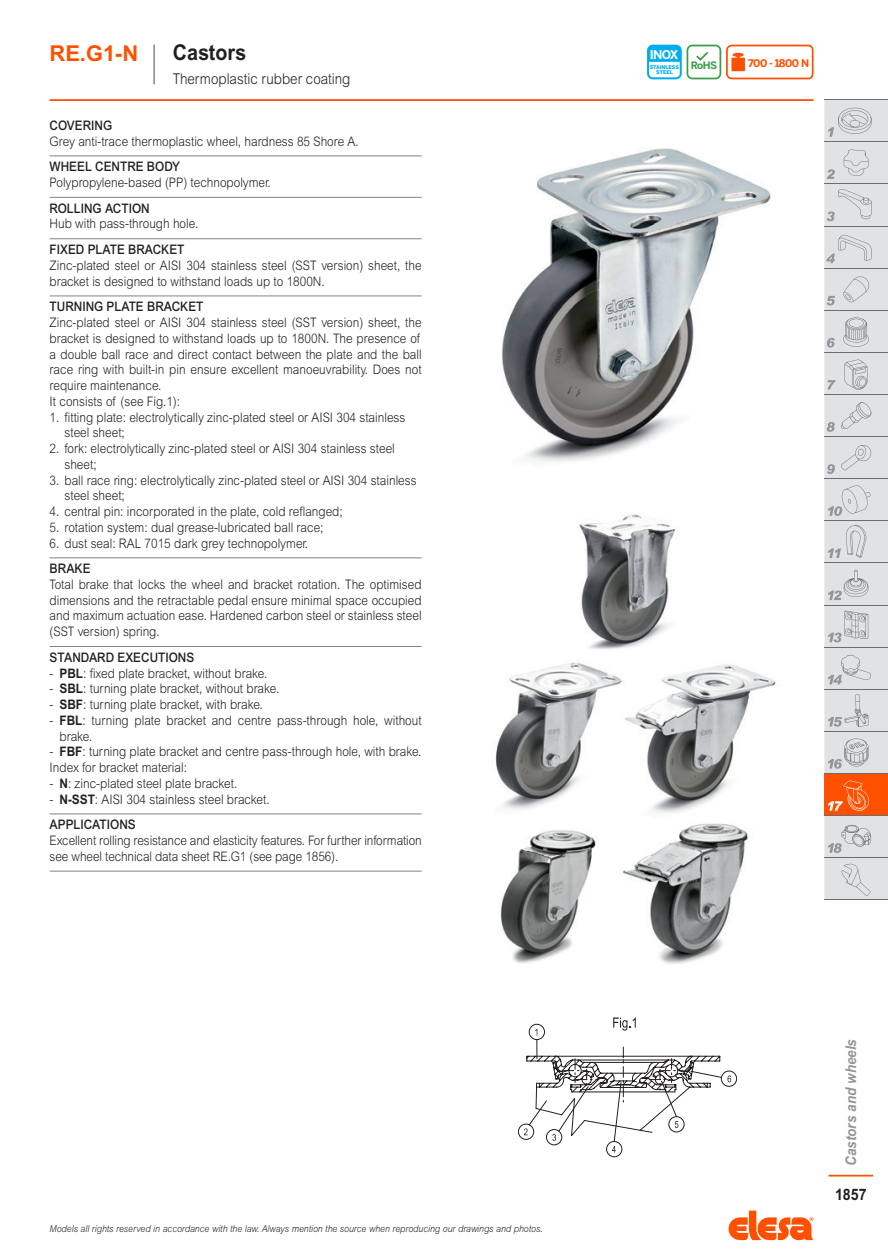
<style>
.page{position:relative;width:888px;height:1260px;background:#fff}
.page>*{position:absolute;margin:0;border:0;box-sizing:border-box;transform-origin:0 0}
.series{font:700 21.88px "Arial MT Std";color:#ff5000}
.subtitle_1L{font:700 21.88px "Arial MT Std";color:#231f20;scale:.9 1}
.t1{font:700 15.75px "Arial MT Std";color:#231f20;scale:.9 1}
.subtitle_2L{font:300 14.88px "Arial MT Std";color:#231f20;scale:.9 1}
.t2{font:italic 700 14.88px "Arial MT Std";color:#939598;scale:.9 1}
.description{font:300 13.12px/15.8px "Arial MT Std";color:#231f20;scale:.9 1}
.descriptionlast{font:300 13.12px/15.8px "Arial MT Std";letter-spacing:-.01em;color:#231f20;scale:.9 1}
.titlefirst{font:500 13.12px "Arial MT Std";color:#231f20;scale:.9 1}
.t3{font:700 12.08px "Benton Sans";color:#fff}
.t4{font:700 10.5px "Benton Sans";letter-spacing:-.05em;color:#ff5000}
.t5{font:700 10.15px "Benton Sans";color:#399f47}
.t6{font:italic 300 9.62px "Arial MT Std";color:#231f20;scale:.9 1}
.t7{font:900 5.08px/4.9px "Benton Sans";letter-spacing:-.005em;color:#00aeef;text-align:center}
.s1{font-weight:700}
</style>
<div class="page">
<svg style="left:728px;top:1211px;width:86px;height:29px"></svg>
<hr style="left:828px;top:1175px;width:45px;height:2px;background:#ff5000">
<hr style="left:50px;top:99px;width:764px;height:2px;background:#ff5000">
<div style="left:824px;top:100px;width:64px;height:800px;background:#e1e2e4"></div>
<div style="left:824px;top:774px;width:64px;height:42px;background:#ff5000"></div>
<hr style="left:824px;top:99px;width:64px;height:1px;background:#6c6d70">
<hr style="left:824px;top:141px;width:64px;height:1px;background:#6c6d70">
<hr style="left:824px;top:183px;width:64px;height:1px;background:#6c6d70">
<hr style="left:824px;top:226px;width:64px;height:1px;background:#6c6d70">
<hr style="left:824px;top:268px;width:64px;height:1px;background:#6c6d70">
<hr style="left:824px;top:310px;width:64px;height:1px;background:#6c6d70">
<hr style="left:824px;top:352px;width:64px;height:1px;background:#6c6d70">
<hr style="left:824px;top:394px;width:64px;height:1px;background:#6c6d70">
<hr style="left:824px;top:436px;width:64px;height:1px;background:#6c6d70">
<hr style="left:824px;top:478px;width:64px;height:1px;background:#6c6d70">
<hr style="left:824px;top:520px;width:64px;height:1px;background:#6c6d70">
<hr style="left:824px;top:563px;width:64px;height:1px;background:#6c6d70">
<hr style="left:824px;top:605px;width:64px;height:1px;background:#6c6d70">
<hr style="left:824px;top:647px;width:64px;height:1px;background:#6c6d70">
<hr style="left:824px;top:689px;width:64px;height:1px;background:#6c6d70">
<hr style="left:824px;top:731px;width:64px;height:1px;background:#6c6d70">
<hr style="left:824px;top:773px;width:64px;height:1px;background:#6c6d70">
<hr style="left:824px;top:815px;width:64px;height:1px;background:#6c6d70">
<hr style="left:824px;top:857px;width:64px;height:1px;background:#6c6d70">
<hr style="left:824px;top:900px;width:64px;height:1px;background:#6c6d70">
<svg style="left:827px;top:169px;width:8px;height:10px"></svg>
<svg style="left:827px;top:296px;width:8px;height:9px"></svg>
<svg style="left:827px;top:338px;width:8px;height:10px"></svg>
<svg style="left:827px;top:380px;width:9px;height:10px"></svg>
<svg style="left:827px;top:422px;width:8px;height:10px"></svg>
<svg style="left:827px;top:464px;width:8px;height:10px"></svg>
<svg style="left:843px;top:317px;width:26px;height:30px"></svg>
<svg style="left:844px;top:359px;width:24px;height:31px"></svg>
<svg style="left:841px;top:402px;width:30px;height:27px"></svg>
<svg style="left:841px;top:444px;width:30px;height:26px"></svg>
<svg style="left:828px;top:570px;width:40px;height:30px"></svg>
<svg style="left:828px;top:611px;width:40px;height:31px"></svg>
<svg style="left:828px;top:484px;width:43px;height:32px"></svg>
<svg style="left:828px;top:694px;width:40px;height:33px"></svg>
<svg style="left:828px;top:655px;width:43px;height:29px"></svg>
<svg style="left:828px;top:739px;width:40px;height:30px"></svg>
<svg style="left:828px;top:781px;width:41px;height:30px"></svg>
<svg style="left:844px;top:149px;width:24px;height:27px"></svg>
<svg style="left:827px;top:189px;width:45px;height:32px"></svg>
<svg style="left:826px;top:235px;width:46px;height:28px"></svg>
<svg style="left:828px;top:108px;width:44px;height:29px"></svg>
<svg style="left:843px;top:275px;width:26px;height:27px"></svg>
<svg style="left:828px;top:525px;width:39px;height:33px"></svg>
<svg style="left:828px;top:825px;width:43px;height:28px"></svg>
<svg style="left:839px;top:863px;width:32px;height:33px"></svg>
<hr style="left:153px;top:45px;width:2px;height:39px;background:#939598">
<svg style="left:647px;top:45px;width:167px;height:34px"></svg>
<hr style="left:50px;top:155px;width:372px;height:1px;background:#808285">
<hr style="left:50px;top:197px;width:372px;height:1px;background:#808285">
<hr style="left:50px;top:238px;width:372px;height:1px;background:#808285">
<hr style="left:50px;top:295px;width:372px;height:1px;background:#808285">
<hr style="left:50px;top:557px;width:372px;height:1px;background:#808285">
<hr style="left:50px;top:646px;width:372px;height:1px;background:#808285">
<hr style="left:50px;top:814px;width:372px;height:1px;background:#808285">
<hr style="left:50px;top:871px;width:372px;height:1px;background:#808285">
<img style="left:501px;top:148px;width:270px;height:315px">
<img style="left:495px;top:514px;width:281px;height:450px">
<div style="left:606px;top:1141px;width:16px;height:16px;border:1px solid #231f20;border-radius:50%"></div>
<svg style="left:518px;top:1018px;width:219px;height:135px"></svg>
<p class="series" style="left:50px;top:40px;width:90px">RE.G1-N</p>
<p class="subtitle_1L" style="left:173px;top:40px;width:83px">Castors</p>
<p class="subtitle_2L" style="left:173px;top:71px;width:199px">Thermoplastic rubber coating</p>
<p class="titlefirst" style="left:50px;top:118px;width:71px">COVERING</p>
<p class="description" style="left:50px;top:133px;width:345px">Grey anti-trace thermoplastic wheel, hardness 85 Shore A.</p>
<p class="titlefirst" style="left:50px;top:159px;width:146px">WHEEL CENTRE BODY</p>
<p class="description" style="left:50px;top:174px;width:247px">Polypropylene-based (PP) technopolymer.</p>
<p class="titlefirst" style="left:50px;top:200px;width:113px">ROLLING ACTION</p>
<p class="description" style="left:50px;top:216px;width:167px">Hub with pass-through hole.</p>
<p class="titlefirst" style="left:50px;top:242px;width:151px">FIXED PLATE BRACKET</p>
<p class="description" style="left:50px;top:257px;width:415px">Zinc-plated steel or AISI 304 stainless steel (SST version) sheet, the bracket is designed to withstand loads up to 1800N.</p>
<p class="titlefirst" style="left:50px;top:299px;width:173px">TURNING PLATE BRACKET</p>
<p class="description" style="left:50px;top:314px;width:415px;text-align:justify">Zinc-plated steel or AISI 304 stainless steel (SST version) sheet, the bracket is designed to withstand loads up to 1800N. The presence of a double ball race and direct contact between the plate and the ball race ring with built-in pin ensure excellent manoeuvrability. Does not require maintenance.</p>
<p class="description" style="left:50px;top:393px;width:147px">It consists of (see Fig.1):</p>
<p class="description" style="left:64px;top:409px;width:380px;text-indent:-15px">1. fitting plate: electrolytically zinc-plated steel or AISI 304 stainless steel sheet;</p>
<p class="description" style="left:64px;top:440px;width:369px;text-indent:-15px">2. fork: electrolytically zinc-plated steel or AISI 304 stainless steel sheet;</p>
<p class="description" style="left:64px;top:472px;width:393px;text-indent:-15px">3. ball race ring: electrolytically zinc-plated steel or AISI 304 stainless steel sheet;</p>
<p class="description" style="left:50px;top:503px;width:327px">4. central pin: incorporated in the plate, cold reflanged;</p>
<p class="description" style="left:50px;top:519px;width:306px">5. rotation system: dual grease-lubricated ball race;</p>
<p class="description" style="left:50px;top:535px;width:289px">6. dust seal: RAL 7015 dark grey technopolymer.</p>
<p class="titlefirst" style="left:50px;top:561px;width:47px">BRAKE</p>
<p class="description" style="left:50px;top:576px;width:415px;text-align:justify">Total brake that locks the wheel and bracket rotation. The optimised dimensions and the retractable pedal ensure minimal space occupied and maximum actuation ease. Hardened carbon steel or stainless steel (SST version) spring.</p>
<p class="titlefirst" style="left:50px;top:650px;width:162px">STANDARD EXECUTIONS</p>
<p class="description" style="left:50px;top:665px;width:243px">- <span class="s1">PBL</span>: fixed plate bracket, without brake.</p>
<p class="description" style="left:50px;top:681px;width:257px">- <span class="s1">SBL</span>: turning plate bracket, without brake.</p>
<p class="description" style="left:50px;top:697px;width:238px">- <span class="s1">SBF</span>: turning plate bracket, with brake.</p>
<p class="description" style="left:60px;top:712px;width:404px;text-indent:-10px">- <span class="s1">FBL</span>: turning plate bracket and centre pass-through hole, without brake.</p>
<p class="description" style="left:50px;top:744px;width:415px">- <span class="s1">FBF</span>: turning plate bracket and centre pass-through hole, with brake.</p>
<p class="description" style="left:50px;top:760px;width:154px">Index for bracket material:</p>
<p class="description" style="left:50px;top:775px;width:210px">- <span class="s1">N</span>: zinc-plated steel plate bracket.</p>
<p class="description" style="left:50px;top:791px;width:246px">- <span class="s1">N-SST</span>: AISI 304 stainless steel bracket.</p>
<p class="titlefirst" style="left:50px;top:817px;width:97px">APPLICATIONS</p>
<p class="descriptionlast" style="left:50px;top:833px;width:415px">Excellent rolling resistance and elasticity features. For further information see wheel technical data sheet RE.G1 (see page 1856).</p>
<p class="t6" style="left:50px;top:1224px;width:549px">Models all rights reserved in accordance with the law. Always mention the source when reproducing our drawings and photos.</p>
<p class="t3" style="left:650px;top:48px;width:30px">INOX</p>
<p class="t7" style="left:650px;top:65px;width:31px">STAINLESS<br>STEEL</p>
<p class="t5" style="left:691px;top:59px;width:28px">RoHS</p>
<p class="t4" style="left:748px;top:57px;width:62px">700 - 1800 N</p>
<p class="t2" style="left:842px;top:1166px;width:142px;rotate:-90deg">Castors and wheels</p>
<p class="t1" style="left:835px;top:1186px;width:37px">1857</p>
</div>
